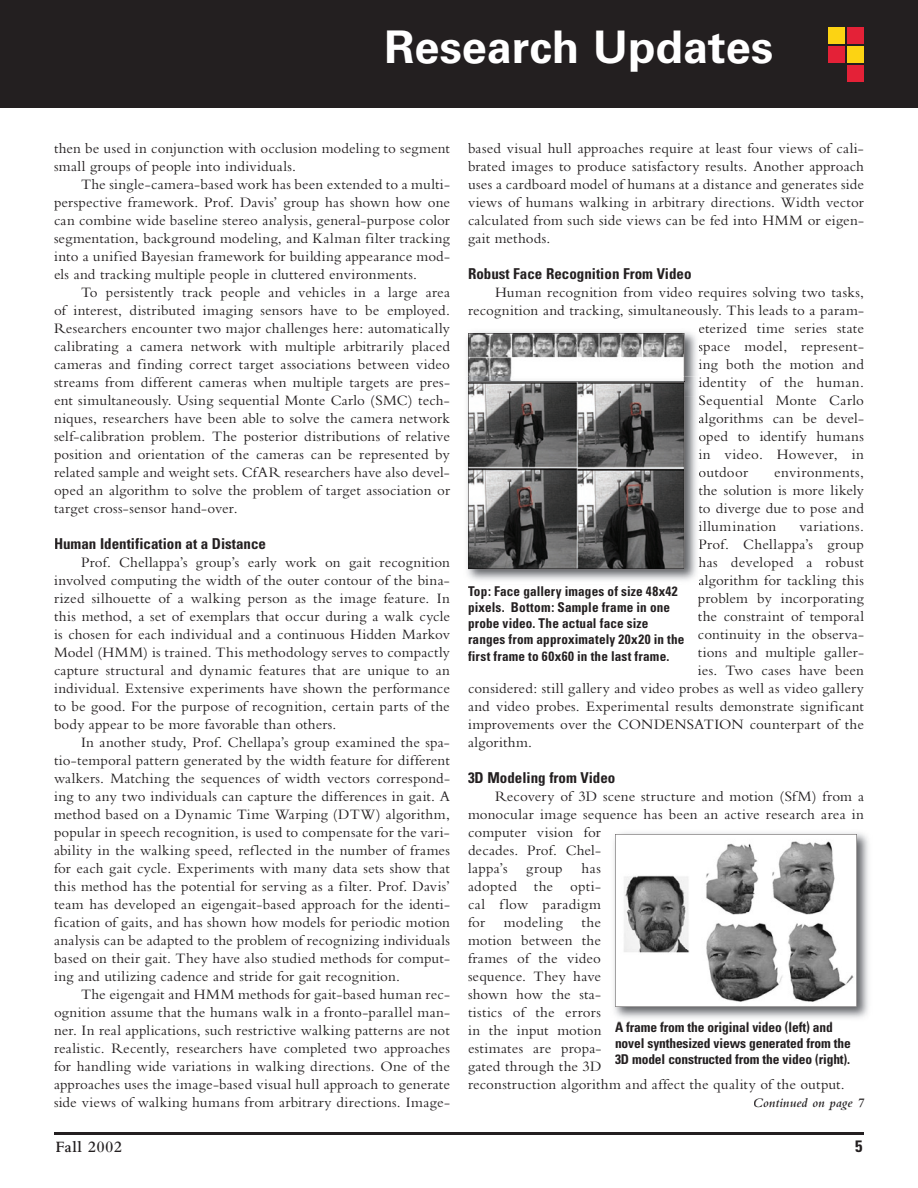
<style>
.page{position:relative;width:918px;height:1188px;background:#fff}
.page>*{position:absolute;margin:0;border:0;box-sizing:border-box;transform-origin:0 0}
.t1{font:700 45px "Univers";color:#fff}
.t2{font:600 16.5px "Bembo";letter-spacing:.015em;color:#231f20}
.t3{font:700 condensed 16.5px "Univers";color:#231f20}
.t4{font:15px/18px "Bembo";letter-spacing:.01em;color:#231f20;text-align:justify}
.t5{font:700 condensed 15px "Univers";color:#231f20}
.t6{font:15px "Bembo";letter-spacing:.03em;color:#231f20}
.t7{font:700 condensed 13.5px/16.2px "Univers";letter-spacing:.005em;color:#231f20}
.t8{font:italic 600 13.5px "Bembo";letter-spacing:.01em;color:#231f20}
</style>
<div class="page">
<div style="left:0;top:0;width:918px;height:108px;background:#231f20"></div>
<div style="left:829px;top:27px;width:16px;height:16px;background:#fcd313"></div>
<div style="left:848px;top:27px;width:16px;height:16px;background:#e42137"></div>
<div style="left:848px;top:46px;width:16px;height:16px;background:#fcd313"></div>
<div style="left:829px;top:46px;width:16px;height:16px;background:#e42137"></div>
<div style="left:848px;top:65px;width:16px;height:17px;background:#e42137"></div>
<hr style="left:54px;top:1133px;width:810px;height:2px;background:#231f20">
<img style="left:467px;top:331px;width:232px;height:46px">
<img style="left:468px;top:333px;width:216px;height:44px">
<img style="left:467px;top:397px;width:232px;height:184px">
<svg style="left:699px;top:488px;width:1px;height:43px"></svg>
<svg style="left:699px;top:539px;width:1px;height:46px"></svg>
<img style="left:467px;top:377px;width:232px;height:20px">
<svg style="left:699px;top:345px;width:1px;height:114px"></svg>
<img style="left:468px;top:377px;width:216px;height:191px">
<img style="left:468px;top:381px;width:216px;height:1px">
<img style="left:614px;top:833px;width:255px;height:186px">
<img style="left:618px;top:1021px;width:214px;height:1px">
<img style="left:615px;top:834px;width:242px;height:173px">
<h1 class="t1" style="left:384px;top:21px;width:390px">Research Updates</h1>
<p class="t4" style="left:54px;top:139px;width:397px">then be used in conjunction with occlusion modeling to segment small groups of people into individuals.</p>
<p class="t4" style="left:54px;top:175px;width:398px;text-indent:27px">The single-camera-based work has been extended to a multi&shy;perspective framework. Prof. Davis’ group has shown how one can combine wide baseline stereo analysis, general-purpose color segmentation, background modeling, and Kalman filter tracking into a unified Bayesian framework for building appearance mod&shy;els and tracking multiple people in cluttered environments.</p>
<p class="t4" style="left:54px;top:283px;width:398px;text-indent:27px">To persistently track people and vehicles in a large area of interest, distributed imaging sensors have to be employed.<br>Researchers encounter two major challenges here: automatically calibrating a camera network with multiple arbitrarily placed cameras and finding correct target associations between video streams from different cameras when multiple targets are pres&shy;ent simultaneously. Using sequential Monte Carlo (SMC) tech&shy;niques, researchers have been able to solve the camera network self-calibration problem. The posterior distributions of relative position and orientation of the cameras can be represented by related sample and weight sets. CfAR researchers have also devel&shy;oped an algorithm to solve the problem of target association or target cross-sensor hand-over.</p>
<p class="t5" style="left:54px;top:534px;width:214px">Human Identification at a Distance</p>
<p class="t4" style="left:54px;top:553px;width:398px;text-indent:27px">Prof. Chellappa’s group’s early work on gait recognition involved computing the width of the outer contour of the bina&shy;rized silhouette of a walking person as the image feature. In this method, a set of exemplars that occur during a walk cycle is chosen for each individual and a continuous Hidden Markov Model (HMM) is trained. This methodology serves to compactly capture structural and dynamic features that are unique to an individual. Extensive experiments have shown the performance to be good. For the purpose of recognition, certain parts of the body appear to be more favorable than others.</p>
<p class="t4" style="left:54px;top:733px;width:398px;text-indent:27px">In another study, Prof. Chellapa’s group examined the spa&shy;tio-temporal pattern generated by the width feature for different walkers. Matching the sequences of width vectors correspond&shy;ing to any two individuals can capture the differences in gait. A method based on a Dynamic Time Warping (DTW) algorithm, popular in speech recognition, is used to compensate for the vari&shy;ability in the walking speed, reflected in the number of frames for each gait cycle. Experiments with many data sets show that this method has the potential for serving as a filter. Prof. Davis’ team has developed an eigengait-based approach for the identi&shy;fication of gaits, and has shown how models for periodic motion analysis can be adapted to the problem of recognizing individuals based on their gait. They have also studied methods for comput&shy;ing and utilizing cadence and stride for gait recognition.</p>
<p class="t4" style="left:54px;top:985px;width:398px;text-indent:27px">The eigengait and HMM methods for gait-based human rec&shy;ognition assume that the humans walk in a fronto-parallel man&shy;ner. In real applications, such restrictive walking patterns are not realistic. Recently, researchers have completed two approaches for handling wide variations in walking directions. One of the approaches uses the image-based visual hull approach to generate side views of walking humans from arbitrary directions. Image-</p>
<p class="t4" style="left:468px;top:139px;width:397px">based visual hull approaches require at least four views of cali&shy;brated images to produce satisfactory results. Another approach uses a cardboard model of humans at a distance and generates side views of humans walking in arbitrary directions. Width vector calculated from such side views can be fed into HMM or eigen&shy;gait methods.</p>
<p class="t5" style="left:468px;top:264px;width:225px">Robust Face Recognition From Video</p>
<p class="t4" style="left:495px;top:283px;width:370px">Human recognition from video requires solving two tasks,</p>
<p class="t4" style="left:468px;top:301px;width:398px">recognition and tracking, simultaneously. This leads to a param-</p>
<p class="t4" style="left:698px;top:319px;width:167px">eterized time series state</p>
<p class="t4" style="left:698px;top:337px;width:167px">space model, represent-</p>
<p class="t4" style="left:698px;top:355px;width:167px">ing both the motion and</p>
<p class="t4" style="left:698px;top:373px;width:167px">identity of the human.</p>
<p class="t4" style="left:698px;top:391px;width:167px">Sequential Monte Carlo</p>
<p class="t4" style="left:698px;top:409px;width:167px">algorithms can be devel-</p>
<p class="t4" style="left:698px;top:427px;width:167px">oped to identify humans</p>
<p class="t4" style="left:698px;top:445px;width:167px">in video. However, in</p>
<p class="t4" style="left:698px;top:463px;width:51px">outdoor</p>
<p class="t4" style="left:698px;top:463px;width:167px;text-indent:76px">environments, the solution is more likely to diverge due to pose and illumination</p>
<p class="t6" style="left:799px;top:518px;width:66px">variations.</p>
<p class="t4" style="left:698px;top:535px;width:167px">Prof. Chellappa’s group</p>
<p class="t4" style="left:698px;top:553px;width:167px">has developed a robust</p>
<p class="t4" style="left:698px;top:571px;width:167px">algorithm for tackling this</p>
<p class="t4" style="left:698px;top:589px;width:168px">problem by incorporating</p>
<p class="t4" style="left:698px;top:607px;width:168px">the constraint of temporal</p>
<p class="t4" style="left:698px;top:625px;width:168px">continuity in the observa-</p>
<p class="t4" style="left:698px;top:643px;width:168px">tions and multiple galler-</p>
<p class="t4" style="left:698px;top:661px;width:167px">ies. Two cases have been</p>
<p class="t4" style="left:468px;top:679px;width:398px">considered: still gallery and video probes as well as video gallery</p>
<p class="t4" style="left:468px;top:697px;width:398px">and video probes. Experimental results demonstrate significant</p>
<p class="t4" style="left:468px;top:715px;width:397px">improvements over the CONDENSATION counterpart of the</p>
<p class="t4" style="left:468px;top:733px;width:66px">algorithm.</p>
<p class="t5" style="left:468px;top:768px;width:149px">3D Modeling from Video</p>
<p class="t4" style="left:468px;top:787px;width:397px;text-align:left;text-indent:27px">Recovery of 3D scene structure and motion (SfM) from a monocular image sequence has been an active research area in computer vision for<br>decades. Prof. Chel-<br>lappa’s group has<br>adopted the opti-<br>cal flow paradigm<br>for modeling the<br>motion between the<br>frames of the video<br>sequence. They have<br>shown how the sta-<br>tistics of the errors<br>in the input motion<br>estimates are propa-<br>gated through the 3D<br>reconstruction algorithm and affect the quality of the output.</p>
<p class="t7" style="left:468px;top:583px;width:218px">Top: Face gallery images of size 48x42 pixels. Bottom: Sample frame in one probe video. The actual face size ranges from approximately 20x20 in the first frame to 60x60 in the last frame.</p>
<p class="t7" style="left:615px;top:1019px;width:237px">A frame from the original video (left) and novel synthesized views generated from the<br>3D model constructed from the video (right).</p>
<p class="t8" style="left:753px;top:1095px;width:112px">Continued on page 7</p>
<p class="t2" style="left:56px;top:1138px;width:68px">Fall 2002</p>
<p class="t3" style="left:855px;top:1136px;width:9px">5</p>
</div>
